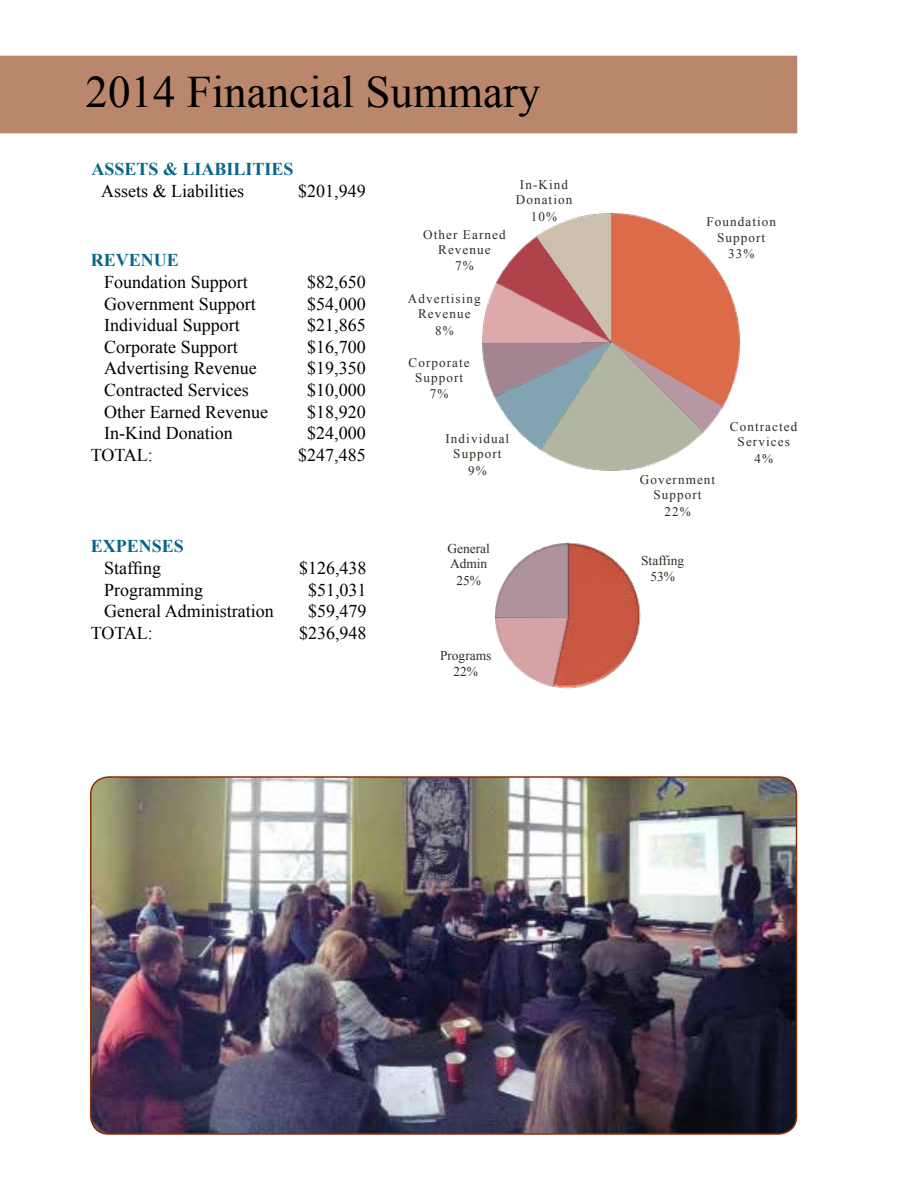
<style>
.page{position:relative;width:918px;height:1188px;background:#fff}
.page>*{position:absolute;margin:0;border:0;box-sizing:border-box;transform-origin:0 0}
.t1{font:45px "Times New Roman";color:#000}
.t2{font:18px "Times New Roman";color:#000}
.t3{font:700 18px "Times New Roman";color:#056689}
.t4{font:13.5px/15.6px "Times New Roman";color:#302c24;text-align:center}
.t5{font:13.2px/15.9px "Times New Roman";letter-spacing:.085em;color:#302c24;text-align:center}
</style>
<div class="page">
<div style="left:0;top:56px;width:797px;height:77px;background:#ba876c"></div>
<img style="left:562px;top:542px;width:79px;height:147px">
<img style="left:495px;top:619px;width:76px;height:69px">
<img style="left:495px;top:542px;width:76px;height:77px">
<img style="left:614px;top:213px;width:126px;height:193px">
<img style="left:705px;top:339px;width:19px;height:92px">
<img style="left:543px;top:339px;width:162px;height:132px">
<img style="left:495px;top:398px;width:119px;height:54px">
<img style="left:482px;top:346px;width:132px;height:52px">
<img style="left:482px;top:287px;width:132px;height:59px">
<img style="left:494px;top:237px;width:41px;height:108px">
<img style="left:535px;top:213px;width:79px;height:132px">
<img style="left:91px;top:777px;width:705px;height:357px">
<div style="left:90px;top:776px;width:707px;height:359px;border:2px solid #893001;border-radius:18px"></div>
<h1 class="t1" style="left:86px;top:61px;width:456px">2014 Financial Summary</h1>
<p class="t3" style="left:91px;top:157px;width:204px">ASSETS &amp; LIABILITIES</p>
<p class="t2" style="left:101px;top:179px;width:145px">Assets &amp; Liabilities</p>
<p class="t2" style="left:298px;top:179px;width:69px">$201,949</p>
<p class="t3" style="left:91px;top:248px;width:90px">REVENUE</p>
<p class="t2" style="left:104px;top:270px;width:145px">Foundation Support</p>
<p class="t2" style="left:307px;top:270px;width:60px">$82,650</p>
<p class="t2" style="left:104px;top:292px;width:153px">Government Support</p>
<p class="t2" style="left:307px;top:292px;width:60px">$54,000</p>
<p class="t2" style="left:104px;top:313px;width:137px">Individual Support</p>
<p class="t2" style="left:307px;top:313px;width:60px">$21,865</p>
<p class="t2" style="left:104px;top:335px;width:135px">Corporate Support</p>
<p class="t2" style="left:307px;top:335px;width:60px">$16,700</p>
<p class="t2" style="left:104px;top:356px;width:154px">Advertising Revenue</p>
<p class="t2" style="left:307px;top:356px;width:60px">$19,350</p>
<p class="t2" style="left:104px;top:378px;width:146px">Contracted Services</p>
<p class="t2" style="left:307px;top:378px;width:60px">$10,000</p>
<p class="t2" style="left:104px;top:400px;width:165px">Other Earned Revenue</p>
<p class="t2" style="left:307px;top:400px;width:60px">$18,920</p>
<p class="t2" style="left:104px;top:421px;width:130px">In-Kind Donation</p>
<p class="t2" style="left:307px;top:421px;width:60px">$24,000</p>
<p class="t2" style="left:91px;top:443px;width:64px">TOTAL:</p>
<p class="t2" style="left:298px;top:443px;width:69px">$247,485</p>
<p class="t3" style="left:91px;top:534px;width:95px">EXPENSES</p>
<p class="t2" style="left:104px;top:556px;width:59px">Staffing</p>
<p class="t2" style="left:299px;top:556px;width:69px">$126,438</p>
<p class="t2" style="left:104px;top:577px;width:100px">Programming</p>
<p class="t2" style="left:308px;top:577px;width:60px">$51,031</p>
<p class="t2" style="left:104px;top:599px;width:171px">General Administration</p>
<p class="t2" style="left:308px;top:599px;width:60px">$59,479</p>
<p class="t2" style="left:91px;top:621px;width:64px">TOTAL:</p>
<p class="t2" style="left:299px;top:621px;width:69px">$236,948</p>
<p class="t5" style="left:423px;top:226px;width:84px">Other Earned<br>Revenue<br>7%</p>
<p class="t5" style="left:408px;top:291px;width:74px">Advertising<br>Revenue<br>8%</p>
<p class="t5" style="left:409px;top:354px;width:63px">Corporate<br>Support<br>7%</p>
<p class="t5" style="left:516px;top:177px;width:58px">In-Kind<br>Donation<br>10%</p>
<p class="t5" style="left:445px;top:430px;width:65px">Individual<br>Support<br>9%</p>
<p class="t4" style="left:447px;top:540px;width:44px;line-height:16.2px">General<br>Admin<br>25%</p>
<p class="t4" style="left:440px;top:648px;width:53px">Programs<br>22%</p>
<p class="t5" style="left:706px;top:214px;width:71px">Foundation<br>Support<br>33%</p>
<p class="t5" style="left:640px;top:471px;width:77px">Government<br>Support<br>22%</p>
<p class="t5" style="left:730px;top:418px;width:69px">Contracted<br>Services<br>4%</p>
<p class="t4" style="left:641px;top:552px;width:44px">Staffing<br>53%</p>
</div>
